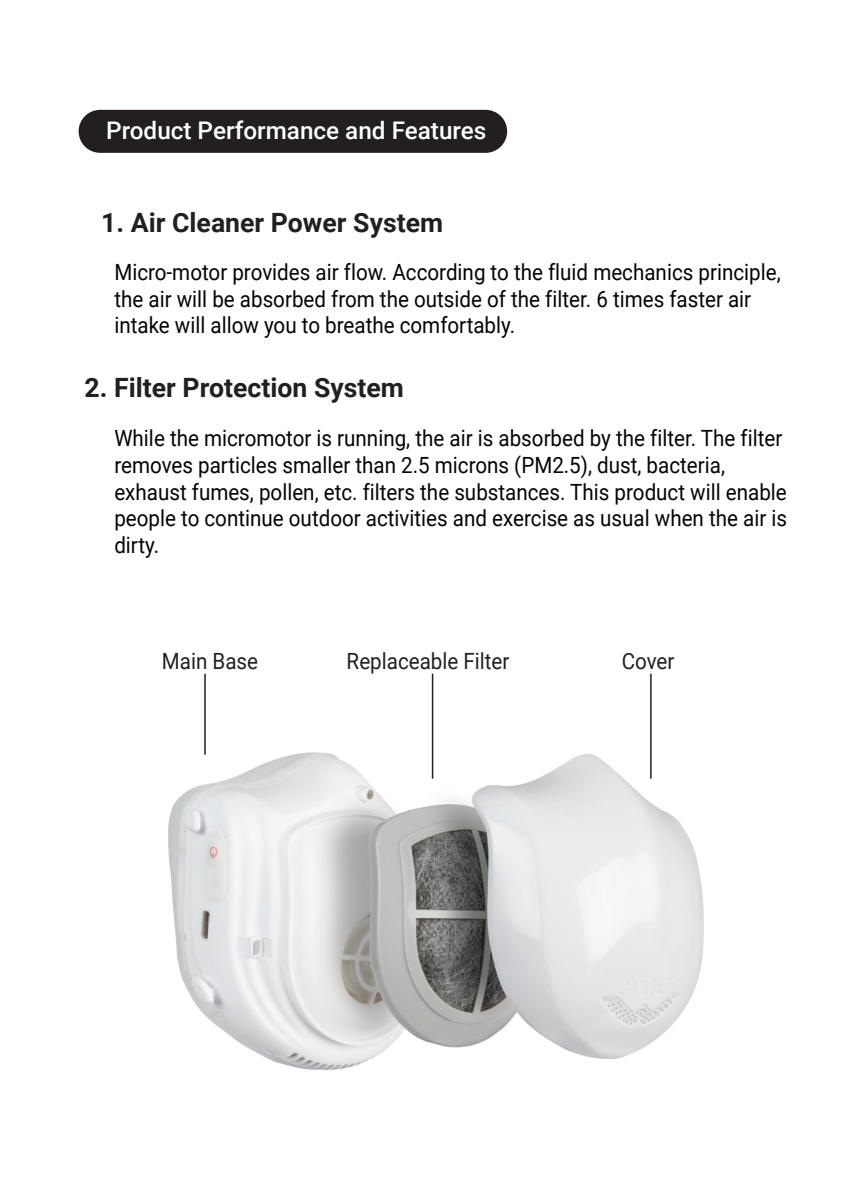
<style>
.page{position:relative;width:851px;height:1191px;background:#fff}
.page>*{position:absolute;margin:0;border:0;box-sizing:border-box;transform-origin:0 0}
.t1{font:700 26.7px "Roboto";color:#231f20}
.t2{font:500 24.3px "Roboto";color:#fff}
.t3{font:22.2px/26.7px "Roboto";color:#040503;scale:.92 1}
.t4{font:22.2px "Roboto";color:#231f20;scale:.92 1}
</style>
<div class="page">
<div style="left:79px;top:110px;width:428px;height:43px;background:#231f20;border-radius:22px"></div>
<img style="left:168px;top:694px;width:536px;height:376px">
<hr style="left:432px;top:674px;width:1px;height:104px;background:#231f20">
<hr style="left:204px;top:674px;width:2px;height:80px;background:#231f20">
<hr style="left:650px;top:674px;width:1px;height:104px;background:#231f20">
<p class="t2" style="left:106px;top:113px;width:381px">Product Performance and Features</p>
<p class="t1" style="left:101px;top:204px;width:343px">1. Air Cleaner Power System</p>
<p class="t3" style="left:114px;top:258px;width:725px">Micro-motor provides air flow. According to the fluid mechanics principle, the air will be absorbed from the outside of the filter. 6 times faster air intake will allow you to breathe comfortably.</p>
<p class="t1" style="left:84px;top:369px;width:321px">2. Filter Protection System</p>
<p class="t3" style="left:114px;top:424px;width:732px">While the micromotor is running, the air is absorbed by the filter. The filter removes particles smaller than 2.5 microns (PM2.5), dust, bacteria, exhaust fumes, pollen, etc. filters the substances. This product will enable people to continue outdoor activities and exercise as usual when the air is dirty.</p>
<p class="t4" style="left:162px;top:645px;width:106px">Main Base</p>
<p class="t4" style="left:346px;top:645px;width:178px">Replaceable Filter</p>
<p class="t4" style="left:621px;top:645px;width:59px">Cover</p>
</div>
